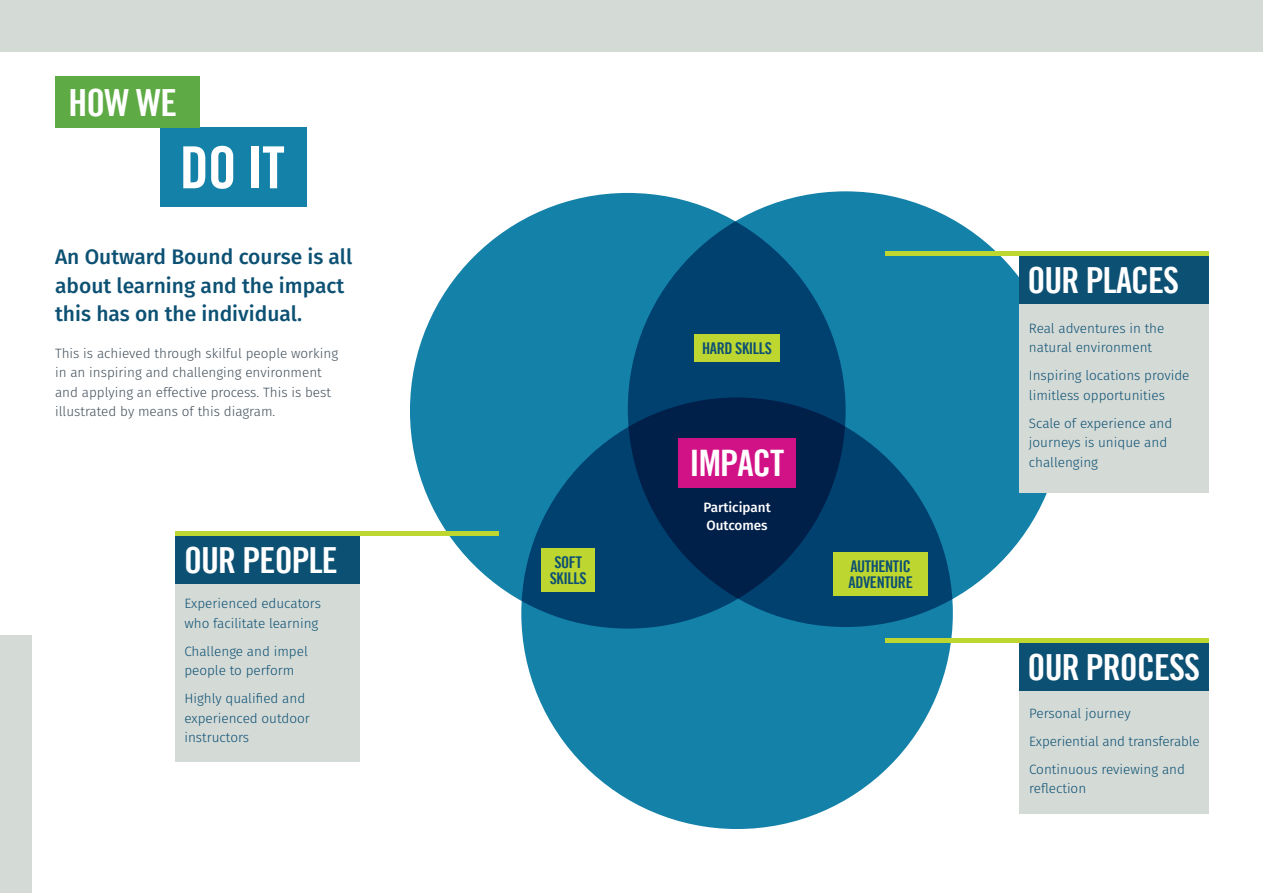
<style>
.page{position:relative;width:1263px;height:893px;background:#fff}
.page>*{position:absolute;margin:0;border:0;box-sizing:border-box;transform-origin:0 0}
.Headline{font:58.05px "Trade Gothic LT Bold Cond Twenty";color:#fff}
.Headline-2{font:37.5px "Trade Gothic LT Bold Cond Twenty";color:#fff}
.t1{font:36.6px "Trade Gothic Bold Cond Twenty";letter-spacing:-.025em;color:#fff}
.t2{font:36px "Trade Gothic Bold Cond Twenty";letter-spacing:-.025em;color:#fff}
.t3{font:500 21px/28.5px "Fira Sans";color:#0c5073}
.t4{font:16.2px/16.2px "Trade Gothic Bold Cond Twenty";letter-spacing:-.025em;color:#0c5073}
.t5{font:300 13.5px/19.5px "Fira Sans";color:#0c5073}
.t6{font:300 13.5px/19.5px "Fira Sans";color:#414e59}
.t7{font:500 13.5px/17.4px "Fira Sans";color:#fff}
</style>
<div class="page">
<div style="left:160px;top:128px;width:147px;height:79px;background:#1481a9"></div>
<div style="left:55px;top:77px;width:145px;height:51px;background:#5eab45"></div>
<div style="left:1019px;top:673px;width:190px;height:141px;background:#d4dad6"></div>
<div style="left:176px;top:567px;width:184px;height:195px;background:#d4dad6"></div>
<div style="left:410px;top:193px;width:436px;height:436px;background:#1481a9;border-radius:50%"></div>
<svg style="left:628px;top:191px;width:435px;height:436px;background:#0e6e97"></svg>
<svg style="left:521px;top:397px;width:432px;height:432px;background:#0b5d87"></svg>
<div style="left:678px;top:438px;width:118px;height:49px;background:#d11286"></div>
<div style="left:694px;top:334px;width:86px;height:27px;background:#bed630"></div>
<div style="left:0;top:0;width:1263px;height:51px;background:#d4dad6"></div>
<div style="left:0;top:635px;width:32px;height:258px;background:#d4dad6"></div>
<div style="left:541px;top:549px;width:54px;height:43px;background:#bed630"></div>
<div style="left:833px;top:553px;width:95px;height:43px;background:#bed630"></div>
<hr style="left:886px;top:639px;width:323px;height:4px;background:#bed630">
<hr style="left:176px;top:531px;width:323px;height:4px;background:#bed630">
<div style="left:886px;top:251px;width:323px;height:5px;background:#bed630"></div>
<div style="left:1019px;top:643px;width:190px;height:48px;background:#0c5073"></div>
<div style="left:176px;top:536px;width:184px;height:47px;background:#0c5073"></div>
<div style="left:1019px;top:286px;width:189px;height:206px;background:#d4dad6"></div>
<div style="left:1019px;top:256px;width:189px;height:48px;background:#0c5073"></div>
<p class="Headline-2" style="left:68px;top:79px;width:110px">HOW WE</p>
<p class="Headline" style="left:180px;top:132px;width:107px">DO IT</p>
<p class="t3" style="left:55px;top:241px;width:299px">An Outward Bound course is all about learning and the impact this has on the individual.</p>
<p class="t6" style="left:55px;top:343px;width:285px">This is achieved through skilful people working in an inspiring and challenging environment and applying an effective process. This is best illustrated by means of this diagram.</p>
<p class="t2" style="left:184px;top:538px;width:155px">OUR PEOPLE</p>
<p class="t5" style="left:184px;top:594px;width:138px">Experienced educators who facilitate learning</p>
<p class="t5" style="left:184px;top:641px;width:125px">Challenge and impel people to perform</p>
<p class="t5" style="left:184px;top:689px;width:127px">Highly qualified and experienced outdoor instructors</p>
<p class="t4" style="left:702px;top:340px;width:71px">HARD SKILLS</p>
<p class="t1" style="left:690px;top:441px;width:96px">IMPACT</p>
<p class="t7" style="left:703px;top:498px;width:69px">Participant<br>Outcomes</p>
<p class="t4" style="left:550px;top:554px;width:38px">SOFT<br>SKILLS</p>
<p class="t4" style="left:849px;top:558px;width:66px">AUTHENTIC<br>ADVENTURE</p>
<p class="t2" style="left:1027px;top:258px;width:153px">OUR PLACES</p>
<p class="t5" style="left:1029px;top:318px;width:137px">Real adventures in the natural environment</p>
<p class="t5" style="left:1029px;top:366px;width:162px">Inspiring locations provide limitless opportunities</p>
<p class="t5" style="left:1029px;top:413px;width:145px">Scale of experience and journeys is unique and challenging</p>
<p class="t2" style="left:1028px;top:645px;width:174px">OUR PROCESS</p>
<p class="t5" style="left:1029px;top:703px;width:103px">Personal journey</p>
<p class="t5" style="left:1029px;top:731px;width:172px">Experiential and transferable</p>
<p class="t5" style="left:1029px;top:759px;width:157px">Continuous reviewing and reflection</p>
</div>
